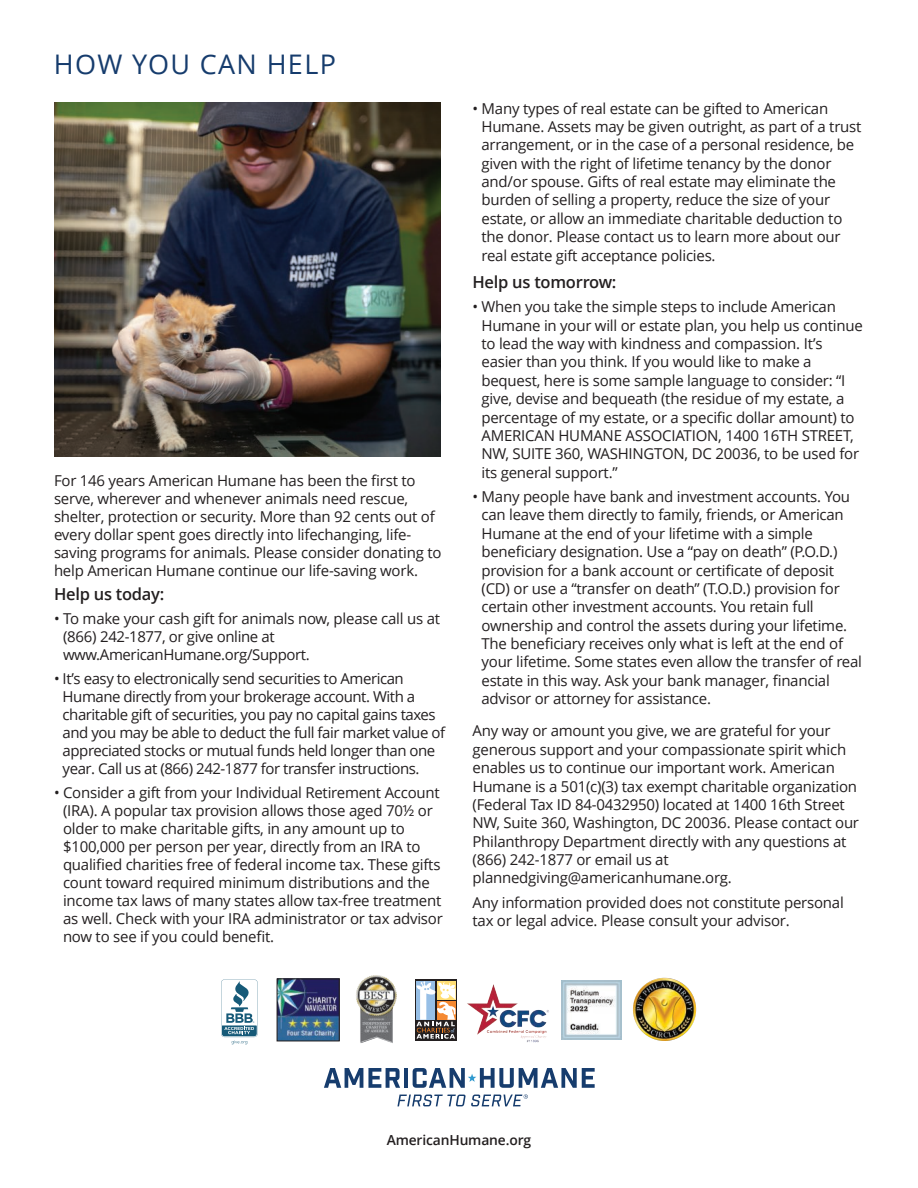
<style>
.page{position:relative;width:918px;height:1188px;background:#fff}
.page>*{position:absolute;margin:0;border:0;box-sizing:border-box;transform-origin:0 0}
.t1{font:27px "Open Sans";letter-spacing:.05em;color:#163c6d}
.t2{font:600 16.5px "Open Sans";letter-spacing:-.015em;color:#231f20}
.t3{font:15px/18px "Open Sans";letter-spacing:-.015em;color:#231f20}
.t4{font:600 13.8px "Open Sans";letter-spacing:-.01em;color:#231f20}
</style>
<div class="page">
<svg style="left:324px;top:1068px;width:76px;height:20px"></svg>
<hr style="left:404px;top:1068px;width:4px;height:20px;background:#163c6d">
<svg style="left:413px;top:1068px;width:182px;height:20px"></svg>
<svg style="left:397px;top:1094px;width:131px;height:12px"></svg>
<img style="left:54px;top:102px;width:386px;height:354px">
<svg style="left:415px;top:979px;width:42px;height:62px"></svg>
<svg style="left:416px;top:981px;width:39px;height:58px"></svg>
<img style="left:356px;top:975px;width:25px;height:21px">
<svg style="left:221px;top:979px;width:37px;height:65px"></svg>
<img style="left:467px;top:984px;width:51px;height:38px">
<img style="left:633px;top:987px;width:9px;height:22px">
<img style="left:279px;top:981px;width:58px;height:58px">
<div style="left:277px;top:979px;width:62px;height:62px;border:1px solid #231f20"></div>
<img style="left:561px;top:980px;width:60px;height:60px">
<p class="t1" style="left:54px;top:45px;width:283px">HOW YOU CAN HELP</p>
<p class="t3" style="left:54px;top:471px;width:389px">For 146 years American Humane has been the first to serve, wherever and whenever animals need rescue, shelter, protection or security. More than 92 cents out of every dollar spent goes directly into lifechanging, life&shy;saving programs for animals. Please consider donating to help American Humane continue our life-saving work.</p>
<p class="t2" style="left:54px;top:582px;width:112px">Help us today:</p>
<p class="t3" style="left:63px;top:609px;width:379px;text-indent:-9px">• To make your cash gift for animals now, please call us at (866) 242-1877, or give online at www.AmericanHumane.org/Support.</p>
<p class="t3" style="left:63px;top:669px;width:384px;text-indent:-9px">• It’s easy to electronically send securities to American Humane directly from your brokerage account. With a charitable gift of securities, you pay no capital gains taxes and you may be able to deduct the full fair market value of appreciated stocks or mutual funds held longer than one year. Call us at (866) 242-1877 for transfer instructions.</p>
<p class="t3" style="left:63px;top:783px;width:381px;text-indent:-9px">• Consider a gift from your Individual Retirement Account (IRA). A popular tax provision allows those aged 70½ or older to make charitable gifts, in any amount up to $100,000 per person per year, directly from an IRA to qualified charities free of federal income tax. These gifts count toward required minimum distributions and the income tax laws of many states allow tax-free treatment as well. Check with your IRA administrator or tax advisor now to see if you could benefit.</p>
<p class="t3" style="left:482px;top:98px;width:381px;line-height:18.5px;text-indent:-9px">• Many types of real estate can be gifted to American Humane. Assets may be given outright, as part of a trust arrangement, or in the case of a personal residence, be given with the right of lifetime tenancy by the donor and/or spouse. Gifts of real estate may eliminate the burden of selling a property, reduce the size of your estate, or allow an immediate charitable deduction to the donor. Please contact us to learn more about our real estate gift acceptance policies.</p>
<p class="t2" style="left:472px;top:270px;width:145px">Help us tomorrow:</p>
<p class="t3" style="left:482px;top:297px;width:383px;text-indent:-9px">• When you take the simple steps to include American Humane in your will or estate plan, you help us continue to lead the way with kindness and compassion. It’s easier than you think. If you would like to make a bequest, here is some sample language to consider: “I give, devise and bequeath (the residue of my estate, a percentage of my estate, or a specific dollar amount) to AMERICAN HUMANE ASSOCIATION, 1400 16TH STREET, NW, SUITE 360, WASHINGTON, DC 20036, to be used for its general support.”</p>
<p class="t3" style="left:482px;top:487px;width:382px;text-indent:-9px">• Many people have bank and investment accounts. You can leave them directly to family, friends, or American Humane at the end of your lifetime with a simple beneficiary designation. Use a “pay on death” (P.O.D.) provision for a bank account or certificate of deposit (CD) or use a “transfer on death” (T.O.D.) provision for certain other investment accounts. You retain full ownership and control the assets during your lifetime.<br>The beneficiary receives only what is left at the end of your lifetime. Some states even allow the transfer of real estate in this way. Ask your bank manager, financial advisor or attorney for assistance.</p>
<p class="t3" style="left:472px;top:721px;width:388px;line-height:18.5px">Any way or amount you give, we are grateful for your generous support and your compassionate spirit which enables us to continue our important work. American Humane is a 501(c)(3) tax exempt charitable organization (Federal Tax ID 84-0432950) located at 1400 16th Street NW, Suite 360, Washington, DC 20036. Please contact our Philanthropy Department directly with any questions at (866) 242-1877 or email us at plannedgiving@americanhumane.org.</p>
<p class="t3" style="left:472px;top:893px;width:373px;line-height:18.5px">Any information provided does not constitute personal tax or legal advice. Please consult your advisor.</p>
<p class="t4" style="left:387px;top:1130px;width:146px">AmericanHumane.org</p>
</div>
